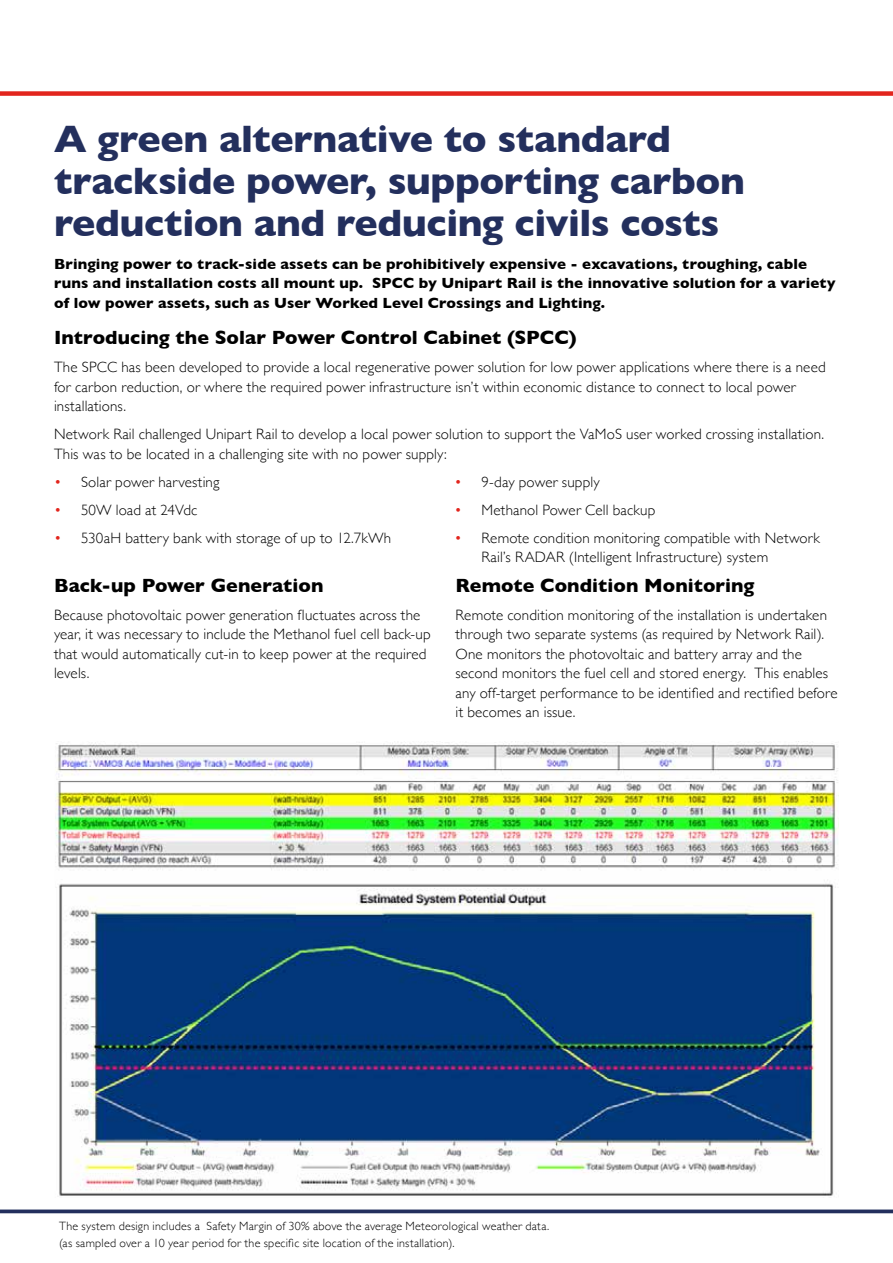
<style>
.page{position:relative;width:893px;height:1263px;background:#fff}
.page>*{position:absolute;margin:0;border:0;box-sizing:border-box;transform-origin:0 0}
.t1{font:700 39px/42px "Gill Sans";letter-spacing:-.01em;color:#232f5d}
.t2{font:700 19.5px "Gill Sans";letter-spacing:.005em;color:#000}
.t3{font:300 15px/19.5px "Gill Sans";letter-spacing:.01em;color:#000}
.t4{font:700 15px/19.5px "Gill Sans";letter-spacing:.01em;color:#000}
.t5{font:300 12px/16.5px "Gill Sans";letter-spacing:.02em;color:#000}
.s1{color:#e2251d}
</style>
<div class="page">
<svg style="left:0;top:1209px;width:893px;height:4px;background:#404b73"></svg>
<div style="left:0;top:91px;width:893px;height:5px;background:#e2251d"></div>
<img style="left:55px;top:742px;width:784px;height:454px">
<h1 class="t1" style="left:54px;top:117px;width:692px">A green alternative to standard trackside power, supporting carbon reduction and reducing civils costs</h1>
<p class="t4" style="left:54px;top:253px;width:783px">Bringing power to track-side assets can be prohibitively expensive - excavations, troughing, cable runs and installation costs all mount up. SPCC by Unipart Rail is the innovative solution for a variety of low power assets, such as User Worked Level Crossings and Lighting.</p>
<h2 class="t2" style="left:54px;top:322px;width:524px">Introducing the Solar Power Control Cabinet (SPCC)</h2>
<p class="t3" style="left:54px;top:357px;width:773px">The SPCC has been developed to provide a local regenerative power solution for low power applications where there is a need for carbon reduction, or where the required power infrastructure isn’t within economic distance to connect to local power installations.</p>
<p class="t3" style="left:54px;top:424px;width:772px">Network Rail challenged Unipart Rail to develop a local power solution to support the VaMoS user worked crossing installation.<br>This was to be located in a challenging site with no power supply:</p>
<p class="t3" style="left:54px;top:471px;width:167px"><span class="s1">•</span> Solar power harvesting</p>
<p class="t3" style="left:54px;top:499px;width:145px"><span class="s1">•</span> 50W load at 24Vdc</p>
<p class="t3" style="left:54px;top:527px;width:339px"><span class="s1">•</span> 530aH battery bank with storage of up to 12.7kWh</p>
<p class="t3" style="left:454px;top:471px;width:147px"><span class="s1">•</span> 9-day power supply</p>
<p class="t3" style="left:454px;top:499px;width:202px"><span class="s1">•</span> Methanol Power Cell backup</p>
<p class="t3" style="left:481px;top:527px;width:340px;text-indent:-27px"><span class="s1">•</span> Remote condition monitoring compatible with Network<br>Rail’s RADAR (Intelligent Infrastructure) system</p>
<h2 class="t2" style="left:54px;top:570px;width:271px">Back-up Power Generation</h2>
<p class="t3" style="left:54px;top:604px;width:378px">Because photovoltaic power generation fluctuates across the year, it was necessary to include the Methanol fuel cell back-up that would automatically cut-in to keep power at the required levels.</p>
<h2 class="t2" style="left:455px;top:570px;width:301px">Remote Condition Monitoring</h2>
<p class="t3" style="left:455px;top:604px;width:384px">Remote condition monitoring of the installation is undertaken through two separate systems (as required by Network Rail).<br>One monitors the photovoltaic and battery array and the second monitors the fuel cell and stored energy. This enables any off-target performance to be identified and rectified before it becomes an issue.</p>
<p class="t5" style="left:59px;top:1217px;width:491px">The system design includes a Safety Margin of 30% above the average Meteorological weather data. (as sampled over a 10 year period for the specific site location of the installation).</p>
</div>
